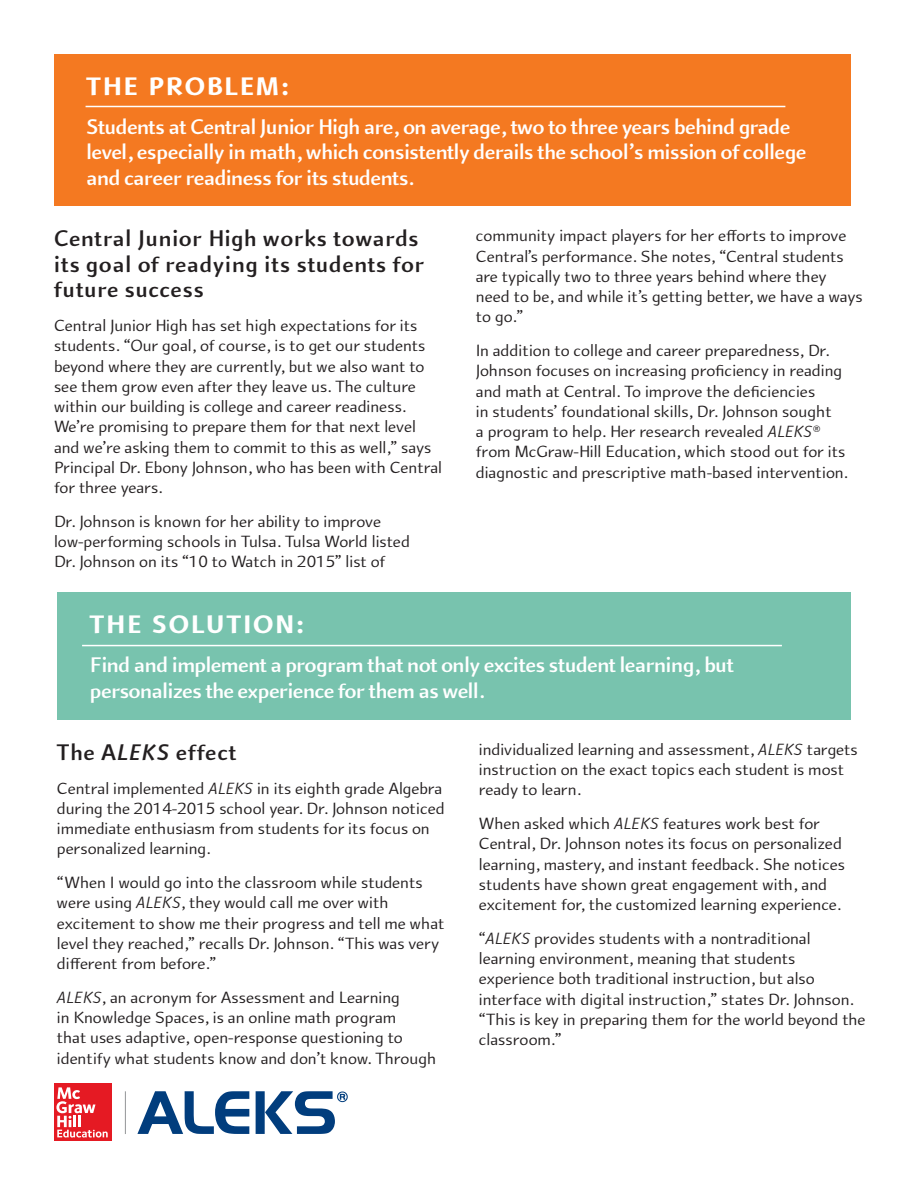
<style>
.page{position:relative;width:918px;height:1188px;background:#fff}
.page>*{position:absolute;margin:0;border:0;box-sizing:border-box;transform-origin:0 0}
.t1{font:800 27px "Arum Sans";letter-spacing:.075em;color:#fff}
.t2{font:700 24px/25.5px "Arum Sans";letter-spacing:.05em;color:#231f20}
.t3{font:700 22.5px/25.5px "Arum Sans";color:#fff}
.t4{font:17.25px/20.2px "Arum Sans";color:#231f20}
.s1{font-style:italic}
</style>
<div class="page">
<div style="left:54px;top:54px;width:796px;height:151px;background:#f47921"></div>
<div style="left:57px;top:592px;width:793px;height:128px;background:#78c3ae"></div>
<hr style="left:86px;top:106px;width:699px;height:1px;background:#fff">
<hr style="left:82px;top:645px;width:700px;height:1px;background:#fff">
<svg style="left:137px;top:1091px;width:112px;height:43px"></svg>
<svg style="left:256px;top:1091px;width:92px;height:43px"></svg>
<div style="left:54px;top:1084px;width:57px;height:57px;background:#e51a23"></div>
<svg style="left:56px;top:1087px;width:52px;height:51px"></svg>
<hr style="left:125px;top:1091px;width:1px;height:43px;background:#939598">
<h1 class="t1" style="left:86px;top:70px;width:204px">THE PROBLEM:</h1>
<h3 class="t3" style="left:86px;top:114px;width:721px">Students at Central Junior High are, on average, two to three years behind grade level, especially in math, which consistently derails the school’s mission of college and career readiness for its students.</h3>
<h2 class="t2" style="left:54px;top:226px;width:371px">Central Junior High works towards its goal of readying its students for future success</h2>
<p class="t4" style="left:54px;top:316px;width:390px">Central Junior High has set high expectations for its students. “Our goal, of course, is to get our students beyond where they are currently, but we also want to see them grow even after they leave us. The culture within our building is college and career readiness.<br>We’re promising to prepare them for that next level and we’re asking them to commit to this as well,” says Principal Dr. Ebony Johnson, who has been with Central for three years.</p>
<p class="t4" style="left:54px;top:511px;width:358px">Dr. Johnson is known for her ability to improve low-performing schools in Tulsa. Tulsa World listed<br>Dr. Johnson on its “10 to Watch in 2015” list of</p>
<p class="t4" style="left:476px;top:226px;width:388px">community impact players for her efforts to improve Central’s performance. She notes, “Central students are typically two to three years behind where they need to be, and while it’s getting better, we have a ways to go.”</p>
<p class="t4" style="left:476px;top:341px;width:374px">In addition to college and career preparedness, Dr.<br>Johnson focuses on increasing proficiency in reading and math at Central. To improve the deficiencies<br>in students’ foundational skills, Dr. Johnson sought<br>a program to help. Her research revealed <span class="s1">ALEKS</span>® from McGraw-Hill Education, which stood out for its diagnostic and prescriptive math-based intervention.</p>
<h1 class="t1" style="left:90px;top:609px;width:216px">THE SOLUTION:</h1>
<h3 class="t3" style="left:90px;top:653px;width:645px">Find and implement a program that not only excites student learning, but personalizes the experience for them as well.</h3>
<h2 class="t2" style="left:57px;top:740px;width:181px">The A<span class="s1">LEKS</span> effect</h2>
<p class="t4" style="left:57px;top:778px;width:389px">Central implemented <span class="s1">ALEKS</span> in its eighth grade Algebra during the 2014-2015 school year. Dr. Johnson noticed immediate enthusiasm from students for its focus on personalized learning.</p>
<p class="t4" style="left:57px;top:873px;width:389px">“When I would go into the classroom while students were using <span class="s1">ALEKS</span>, they would call me over with excitement to show me their progress and tell me what level they reached,” recalls Dr. Johnson. “This was very different from before.”</p>
<p class="t4" style="left:57px;top:987px;width:381px"><span class="s1">ALEKS</span>, an acronym for Assessment and Learning<br>in Knowledge Spaces, is an online math program<br>that uses adaptive, open-response questioning to identify what students know and don’t know. Through</p>
<p class="t4" style="left:479px;top:739px;width:380px">individualized learning and assessment, <span class="s1">ALEKS</span> targets instruction on the exact topics each student is most ready to learn.</p>
<p class="t4" style="left:479px;top:814px;width:368px">When asked which <span class="s1">ALEKS</span> features work best for Central, Dr. Johnson notes its focus on personalized learning, mastery, and instant feedback. She notices students have shown great engagement with, and excitement for, the customized learning experience.</p>
<p class="t4" style="left:479px;top:928px;width:388px">“<span class="s1">ALEKS</span> provides students with a nontraditional learning environment, meaning that students experience both traditional instruction, but also interface with digital instruction,” states Dr. Johnson. “This is key in preparing them for the world beyond the classroom.”</p>
</div>
